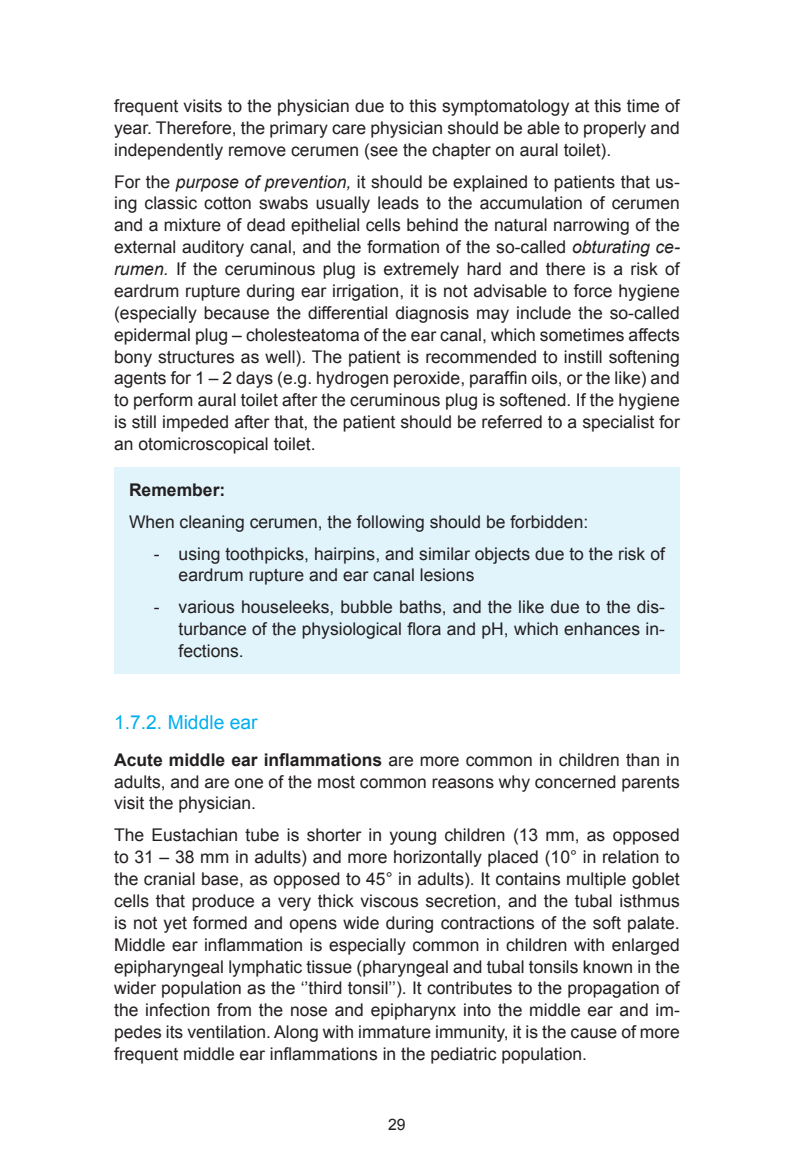
<style>
.page{position:relative;width:794px;height:1166px;background:#fff}
.page>*{position:absolute;margin:0;border:0;box-sizing:border-box;transform-origin:0 0}
.t1{font:19.25px "Arial";color:#00aeef}
.t2{font:17.5px/21.9px "Arial";color:#231f20;text-align:justify}
.t3{font:700 17.5px "Arial";color:#231f20}
.t4{font:15.75px "Arial";color:#231f20}
.s1{font-style:italic}
.s2{font-weight:700}
</style>
<div class="page">
<div style="left:114px;top:467px;width:566px;height:206px;background:#e1f4fc"></div>
<p class="t2" style="left:114px;top:95px;width:567px">frequent visits to the physician due to this symptomatology at this time of year. Therefore, the primary care physician should be able to properly and independently remove cerumen (see the chapter on aural toilet).</p>
<p class="t2" style="left:114px;top:170px;width:567px">For the <span class="s1">purpose of prevention,</span> it should be explained to patients that us&shy;ing classic cotton swabs usually leads to the accumulation of cerumen and a mixture of dead epithelial cells behind the natural narrowing of the external auditory canal, and the formation of the so-called <span class="s1">obturating ce&shy;rumen.</span> If the ceruminous plug is extremely hard and there is a risk of eardrum rupture during ear irrigation, it is not advisable to force hygiene (especially because the differential diagnosis may include the so-called epidermal plug – cholesteatoma of the ear canal, which sometimes affects bony structures as well). The patient is recommended to instill softening agents for 1 – 2 days (e.g. hydrogen peroxide, paraffin oils, or the like) and to perform aural toilet after the ceruminous plug is softened. If the hygiene is still impeded after that, the patient should be referred to a specialist for an otomicroscopical toilet.</p>
<p class="t3" style="left:129px;top:477px;width:98px">Remember:</p>
<p class="t2" style="left:129px;top:510px;width:461px">When cleaning cerumen, the following should be forbidden:</p>
<p class="t2" style="left:179px;top:542px;width:488px;text-indent:-25px">- using toothpicks, hairpins, and similar objects due to the risk of eardrum rupture and ear canal lesions</p>
<p class="t2" style="left:179px;top:596px;width:488px;text-indent:-25px">- various houseleeks, bubble baths, and the like due to the dis&shy;turbance of the physiological flora and pH, which enhances in&shy;fections.</p>
<p class="t1" style="left:114px;top:709px;width:145px">1.7.2. Middle ear</p>
<p class="t2" style="left:114px;top:748px;width:567px"><span class="s2">Acute middle ear inflammations</span> are more common in children than in adults, and are one of the most common reasons why concerned parents visit the physician.</p>
<p class="t2" style="left:114px;top:824px;width:567px">The Eustachian tube is shorter in young children (13 mm, as opposed to 31 – 38 mm in adults) and more horizontally placed (10° in relation to the cranial base, as opposed to 45° in adults). It contains multiple goblet cells that produce a very thick viscous secretion, and the tubal isthmus is not yet formed and opens wide during contractions of the soft palate.<br>Middle ear inflammation is especially common in children with enlarged epipharyngeal lymphatic tissue (pharyngeal and tubal tonsils known in the wider population as the ‘’third tonsil’’). It contributes to the propagation of the infection from the nose and epipharynx into the middle ear and im&shy;pedes its ventilation. Along with immature immunity, it is the cause of more frequent middle ear inflammations in the pediatric population.</p>
<p class="t4" style="left:388px;top:1113px;width:19px">29</p>
</div>
